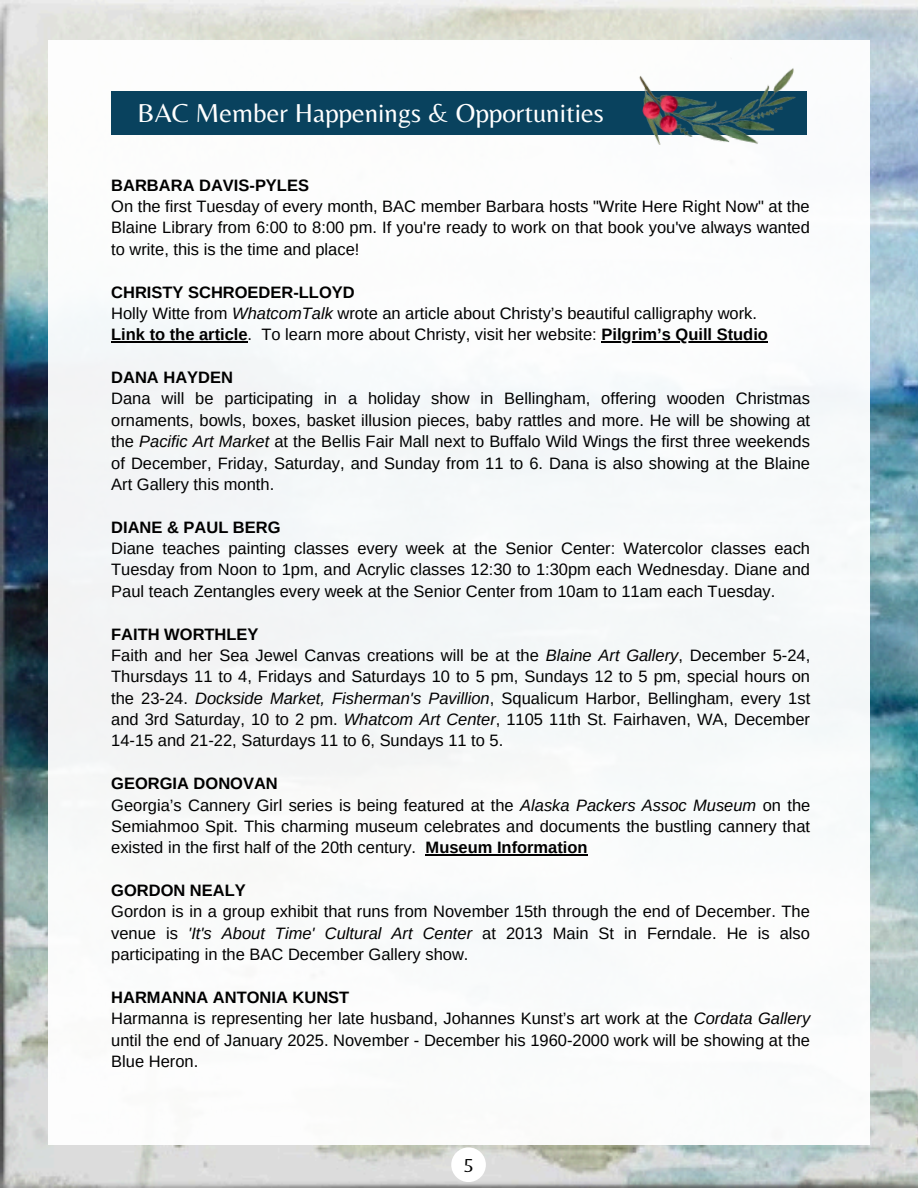
<style>
.page{position:relative;width:918px;height:1188px;background:#fff}
.page>*{position:absolute;margin:0;border:0;box-sizing:border-box;transform-origin:0 0}
.t1{font:27px "Belleza";color:#fff}
.t2{font:19.5px "Belleza";color:#000}
.t3{font:16.5px/21.3px "Arimo";color:#000}
.t4{font:700 16.5px "Arimo";color:#000}
.s1{font-style:italic}
.s2{font-weight:700}
</style>
<div class="page">
<img style="left:0;top:0;width:918px;height:1188px">
<div style="left:48px;top:40px;width:822px;height:1104px;background:#fff"></div>
<div style="left:111px;top:92px;width:696px;height:43px;background:#09425e"></div>
<hr style="left:111px;top:341px;width:137px;height:2px;background:#000">
<hr style="left:601px;top:341px;width:167px;height:2px;background:#000">
<hr style="left:426px;top:854px;width:162px;height:2px;background:#000">
<img style="left:611px;top:33px;width:196px;height:112px">
<div style="left:451px;top:1147px;width:35px;height:35px;background:#fff;border-radius:50%"></div>
<p class="t1" style="left:137px;top:97px;width:468px">BAC Member Happenings &amp; Opportunities</p>
<h1 class="t4" style="left:111px;top:176px;width:199px">BARBARA DAVIS-PYLES</h1>
<p class="t3" style="left:111px;top:196px;width:700px;text-align:justify">On the first Tuesday of every month, BAC member Barbara hosts "Write Here Right Now" at the Blaine Library from 6:00 to 8:00 pm. If you're ready to work on that book you've always wanted to write, this is the time and place!</p>
<p class="t4" style="left:111px;top:283px;width:245px">CHRISTY SCHROEDER-LLOYD</p>
<p class="t3" style="left:111px;top:303px;width:647px">Holly Witte from <span class="s1">WhatcomTalk</span> wrote an article about Christy’s beautiful calligraphy work.</p>
<p class="t3" style="left:111px;top:324px;width:658px"><span class="s2">Link to the article</span>. To learn more about Christy, visit her website: <span class="s2">Pilgrim’s Quill Studio</span></p>
<p class="t3" style="left:111px;top:367px;width:700px"><span class="s2">DANA HAYDEN<br></span>Dana will be participating in a holiday show in Bellingham, offering wooden Christmas ornaments, bowls, boxes, basket illusion pieces, baby rattles and more. He will be showing at the <span class="s1">Pacific Art Market</span> at the Bellis Fair Mall next to Buffalo Wild Wings the first three weekends</p>
<p class="t3" style="left:111px;top:452px;width:700px">of December, Friday, Saturday, and Sunday from 11 to 6. Dana is also showing at the Blaine<br>Art Gallery this month.</p>
<p class="t3" style="left:111px;top:516px;width:700px"><span class="s2">DIANE &amp; PAUL BERG<br></span>Diane teaches painting classes every week at the Senior Center: Watercolor classes each<br>Tuesday from Noon to 1pm, and Acrylic classes 12:30 to 1:30pm each Wednesday. Diane and</p>
<p class="t3" style="left:111px;top:580px;width:666px">Paul teach Zentangles every week at the Senior Center from 10am to 11am each Tuesday.</p>
<p class="t3" style="left:111px;top:623px;width:701px"><span class="s2">FAITH WORTHLEY<br></span>Faith and her Sea Jewel Canvas creations will be at the <span class="s1">Blaine Art Gallery</span>, December 5-24,</p>
<p class="t3" style="left:111px;top:666px;width:701px;text-align:justify">Thursdays 11 to 4, Fridays and Saturdays 10 to 5 pm, Sundays 12 to 5 pm, special hours on the 23-24. <span class="s1">Dockside Market, Fisherman's Pavillion</span>, Squalicum Harbor, Bellingham, every 1st and 3rd Saturday, 10 to 2 pm. <span class="s1">Whatcom Art Center</span>, 1105 11th St. Fairhaven, WA, December 14-15 and 21-22, Saturdays 11 to 6, Sundays 11 to 5.</p>
<p class="t4" style="left:111px;top:774px;width:168px">GEORGIA DONOVAN</p>
<p class="t3" style="left:111px;top:794px;width:701px;text-align:justify">Georgia’s Cannery Girl series is being featured at the <span class="s1">Alaska Packers Assoc Museum</span> on the Semiahmoo Spit. This charming museum celebrates and documents the bustling cannery that existed in the first half of the 20th century.</p>
<p class="t4" style="left:426px;top:838px;width:164px">Museum Information</p>
<p class="t3" style="left:111px;top:880px;width:700px"><span class="s2">GORDON NEALY<br></span>Gordon is in a group exhibit that runs from November 15th through the end of December. The venue is <span class="s1">'It's About Time' Cultural Art Center</span> at 2013 Main St in Ferndale. He is also</p>
<p class="t3" style="left:111px;top:944px;width:359px">participating in the BAC December Gallery show.</p>
<p class="t3" style="left:111px;top:987px;width:701px"><span class="s2">HARMANNA ANTONIA KUNST<br></span>Harmanna is representing her late husband, Johannes Kunst’s art work at the <span class="s1">Cordata Gallery </span>until the end of January 2025. November - December his 1960-2000 work will be showing at the</p>
<p class="t3" style="left:111px;top:1051px;width:89px">Blue Heron.</p>
<p class="t2" style="left:464px;top:1152px;width:11px">5</p>
</div>
